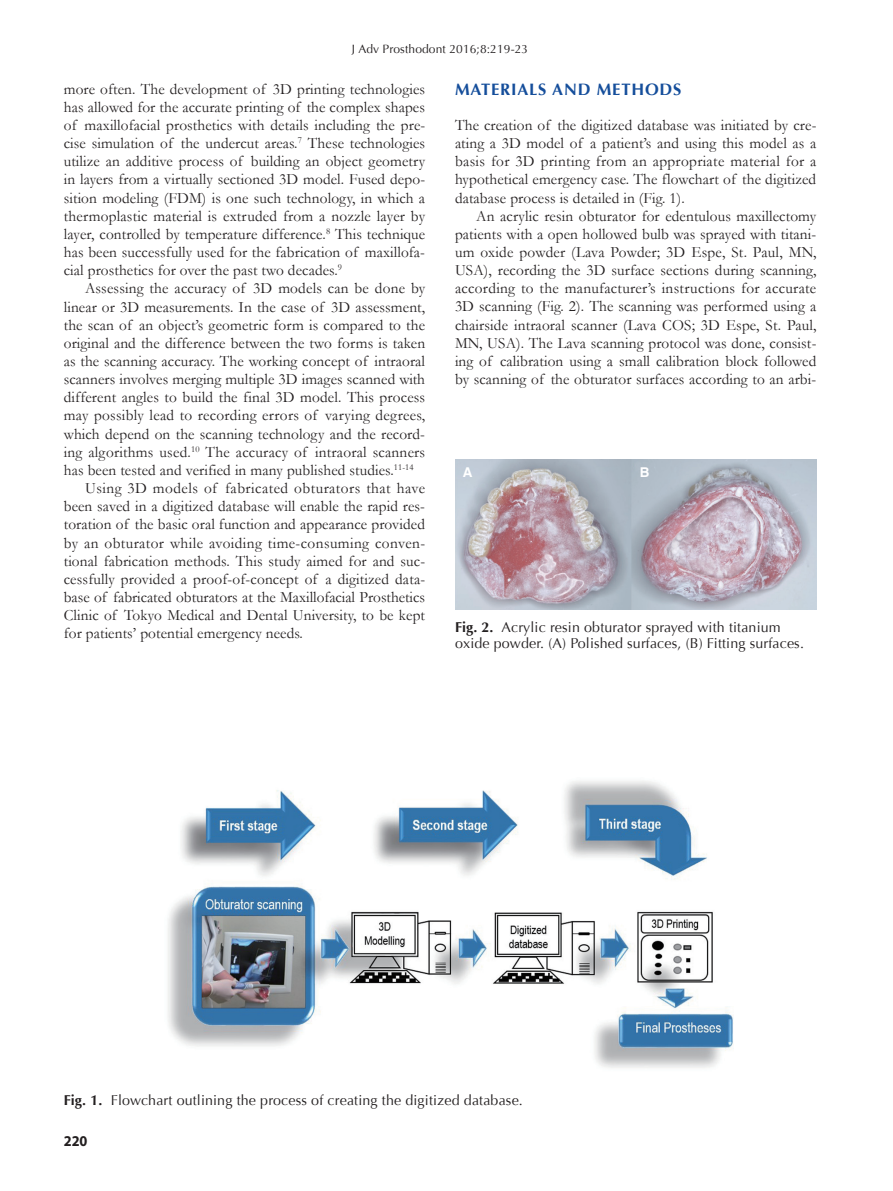
<style>
.page{position:relative;width:893px;height:1191px;background:#fff}
.page>*{position:absolute;margin:0;border:0;box-sizing:border-box;transform-origin:0 0}
.t1{font:700 16.5px "Optima";color:#154e9b}
.t2{font:15.75px/18.1px "Garamond";letter-spacing:.01em;color:#231f20;text-align:justify}
.t3{font:15.75px "Garamond";letter-spacing:.03em;color:#231f20}
.t4{font:700 15px "Myriad Pro";color:#231f20;scale:.95 1}
.t5{font:14.25px/15.8px "Optima";letter-spacing:.01em;color:#231f20}
.t6{font:700 13.5px "Helvetica";color:#fff}
.t7{font:12px "Optima";letter-spacing:.01em;color:#231f20}
.s1{font-weight:700}
</style>
<div class="page">
<img style="left:168px;top:781px;width:566px;height:287px">
<img style="left:455px;top:459px;width:361px;height:150px">
<p class="t7" style="left:352px;top:42px;width:178px">J Adv Prosthodont 2016;8:219-23</p>
<p class="t2" style="left:64px;top:79px;width:363px">more often. The development of 3D printing technologies has allowed for the accurate printing of the complex shapes of maxillofacial prosthetics with details including the pre&shy;cise simulation of the undercut areas.<sup>7</sup> These technologies utilize an additive process of building an object geometry in layers from a virtually sectioned 3D model. Fused depo&shy;sition modeling (FDM) is one such technology, in which a thermoplastic material is extruded from a nozzle layer by layer, controlled by temperature difference.<sup>8</sup> This technique has been successfully used for the fabrication of maxillofa&shy;cial prosthetics for over the past two decades.<sup>9</sup></p>
<p class="t2" style="left:85px;top:279px;width:342px">Assessing the accuracy of 3D models can be done by</p>
<p class="t2" style="left:64px;top:297px;width:363px">linear or 3D measurements. In the case of 3D assessment,</p>
<p class="t2" style="left:64px;top:315px;width:363px">the scan of an object’s geometric form is compared to the</p>
<p class="t2" style="left:64px;top:333px;width:363px">original and the difference between the two forms is taken</p>
<p class="t2" style="left:64px;top:351px;width:363px">as the scanning accuracy. The working concept of intraoral</p>
<p class="t2" style="left:64px;top:370px;width:363px">scanners involves merging multiple 3D images scanned with</p>
<p class="t2" style="left:64px;top:388px;width:363px">different angles to build the final 3D model. This process</p>
<p class="t2" style="left:64px;top:406px;width:363px">may possibly lead to recording errors of varying degrees,</p>
<p class="t2" style="left:64px;top:424px;width:363px">which depend on the scanning technology and the record-</p>
<p class="t2" style="left:64px;top:442px;width:363px">ing algorithms used.<sup>10</sup> The accuracy of intraoral scanners</p>
<p class="t2" style="left:64px;top:460px;width:351px">has been tested and verified in many published studies.<sup>11-14</sup></p>
<p class="t3" style="left:85px;top:477px;width:342px">Using 3D models of fabricated obturators that have</p>
<p class="t2" style="left:64px;top:497px;width:363px">been saved in a digitized database will enable the rapid res-</p>
<p class="t2" style="left:64px;top:515px;width:363px">toration of the basic oral function and appearance provided</p>
<p class="t2" style="left:64px;top:533px;width:363px">by an obturator while avoiding time-consuming conven-</p>
<p class="t2" style="left:64px;top:551px;width:363px">tional fabrication methods. This study aimed for and suc-</p>
<p class="t2" style="left:64px;top:569px;width:363px">cessfully provided a proof-of-concept of a digitized data-</p>
<p class="t2" style="left:64px;top:587px;width:363px">base of fabricated obturators at the Maxillofacial Prosthetics</p>
<p class="t2" style="left:64px;top:605px;width:363px">Clinic of Tokyo Medical and Dental University, to be kept</p>
<p class="t2" style="left:64px;top:624px;width:241px">for patients’ potential emergency needs.</p>
<p class="t1" style="left:455px;top:79px;width:26px">MATERIALS</p>
<p class="t1" style="left:552px;top:79px;width:14px">AND</p>
<p class="t1" style="left:597px;top:79px;width:28px">METHODS</p>
<p class="t2" style="left:455px;top:115px;width:363px">The creation of the digitized database was initiated by cre&shy;ating a 3D model of a patient’s and using this model as a basis for 3D printing from an appropriate material for a hypothetical emergency case. The flowchart of the digitized database process is detailed in (Fig. 1).</p>
<p class="t2" style="left:455px;top:206px;width:363px;text-indent:21px">An acrylic resin obturator for edentulous maxillectomy patients with a open hollowed bulb was sprayed with titani&shy;um oxide powder (Lava Powder; 3D Espe, St. Paul, MN, USA), recording the 3D surface sections during scanning, according to the manufacturer’s instructions for accurate 3D scanning (Fig. 2). The scanning was performed using a chairside intraoral scanner (Lava COS; 3D Espe, St. Paul, MN, USA). The Lava scanning protocol was done, consist&shy;ing of calibration using a small calibration block followed by scanning of the obturator surfaces according to an arbi-</p>
<p class="t6" style="left:463px;top:464px;width:11px">A</p>
<p class="t6" style="left:640px;top:464px;width:11px">B</p>
<p class="t5" style="left:455px;top:619px;width:350px"><span class="s1">FIG. 2.</span> Acrylic resin obturator sprayed with titanium oxide powder. (A) Polished surfaces, (B) Fitting surfaces.</p>
<p class="t5" style="left:64px;top:1092px;width:461px"><span class="s1">FIG. 1.</span> Flowchart outlining the process of creating the digitized database.</p>
<p class="t4" style="left:64px;top:1131px;width:26px">220</p>
</div>
